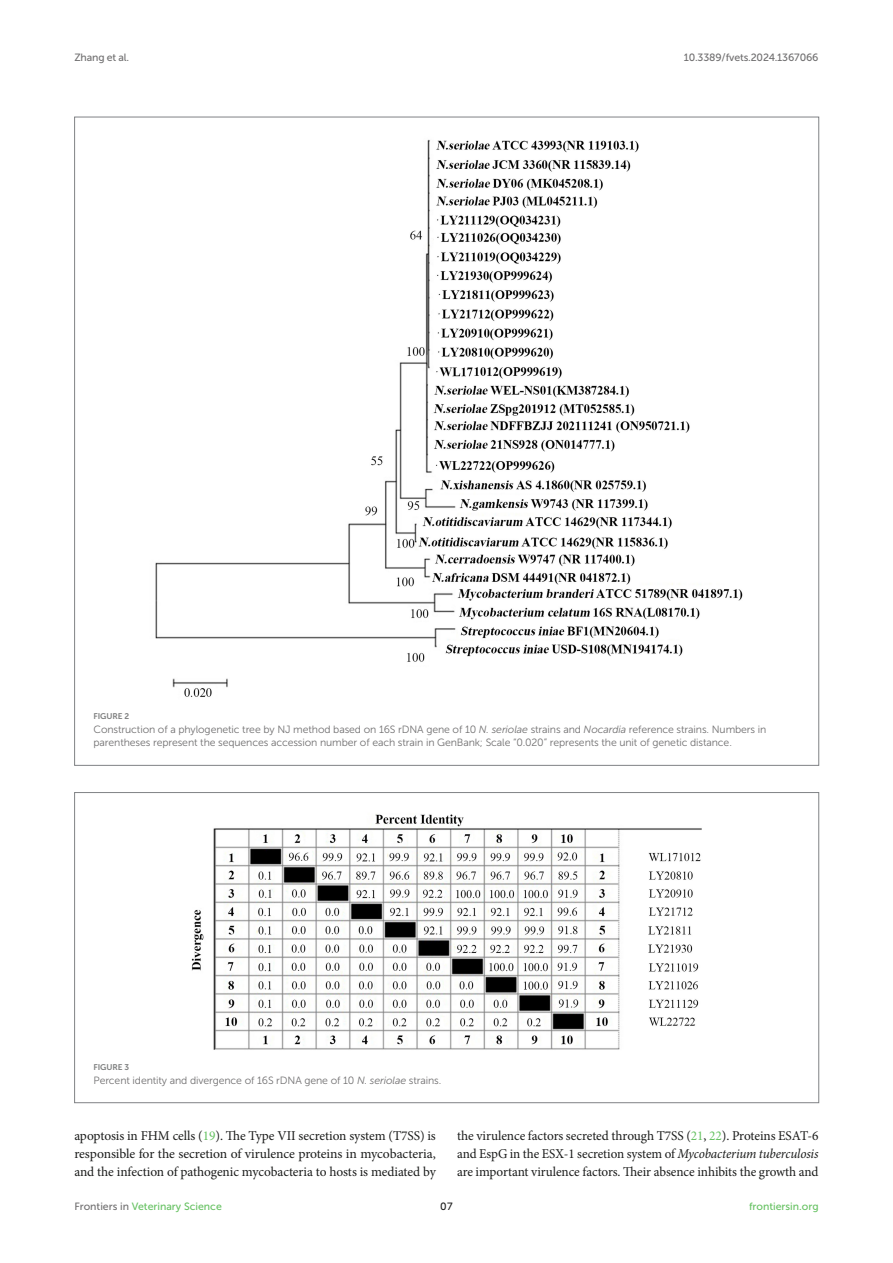
<style>
.page{position:relative;width:893px;height:1263px;background:#fff}
.page>*{position:absolute;margin:0;border:0;box-sizing:border-box;transform-origin:0 0}
.TEXT{font:13.5px/18px "Minion Pro";letter-spacing:-.005em;color:#1b1c1b;text-align:justify}
.FIG_LEG{font:10.5px/13.5px "Museo Sans 300";letter-spacing:-.01em;color:#706f70}
.t1{font:10.5px "Museo Sans 500";color:#65c161}
.t2{font:10.5px "Museo Sans 500";letter-spacing:-.015em;color:#706f70}
.t3{font:10.5px "Museo Sans 500";color:#1b1c1b}
.FIG_HD{font:8.25px "Museo Sans 700";letter-spacing:-.01em;color:#7e7f7f}
.s1{font-style:italic}
.s2{color:#65c161}
.s3{color:#706f70}
</style>
<div class="page">
<img style="left:155px;top:139px;width:588px;height:558px">
<img style="left:191px;top:814px;width:511px;height:236px">
<p class="t2" style="left:74px;top:51px;width:56px">Zhang et al.</p>
<p class="t2" style="left:684px;top:51px;width:136px">10.3389/fvets.2024.1367066</p>
<p class="FIG_HD" style="left:94px;top:712px;width:37px">FIGURE 2</p>
<p class="FIG_LEG" style="left:94px;top:723px;width:674px">Construction of a phylogenetic tree by NJ method based on 16S rDNA gene of 10 <span class="s1">N. seriolae</span> strains and <span class="s1">Nocardia</span> reference strains. Numbers in parentheses represent the sequences accession number of each strain in GenBank; Scale “0.020” represents the unit of genetic distance.</p>
<p class="FIG_HD" style="left:94px;top:1063px;width:37px">FIGURE 3</p>
<p class="FIG_LEG" style="left:94px;top:1073px;width:349px">Percent identity and divergence of 16S rDNA gene of 10 <span class="s1">N. seriolae</span> strains.</p>
<p class="TEXT" style="left:74px;top:1127px;width:363px">apoptosis in FHM cells (<span class="s2">19</span>). The Type VII secretion system (T7SS) is responsible for the secretion of virulence proteins in mycobacteria, and the infection of pathogenic mycobacteria to hosts is mediated by</p>
<p class="TEXT" style="left:457px;top:1127px;width:363px">the virulence factors secreted through T7SS (<span class="s2">21</span>, <span class="s2">22</span>). Proteins ESAT-6 and EspG in the ESX-1 secretion system of <span class="s1">Mycobacterium tuberculosis </span>are important virulence factors. Their absence inhibits the growth and</p>
<p class="t1" style="left:74px;top:1200px;width:149px"><span class="s3">Frontiers in</span> Veterinary Science</p>
<p class="t3" style="left:440px;top:1200px;width:14px">07</p>
<p class="t1" style="left:749px;top:1200px;width:71px">frontiersin.org</p>
</div>
